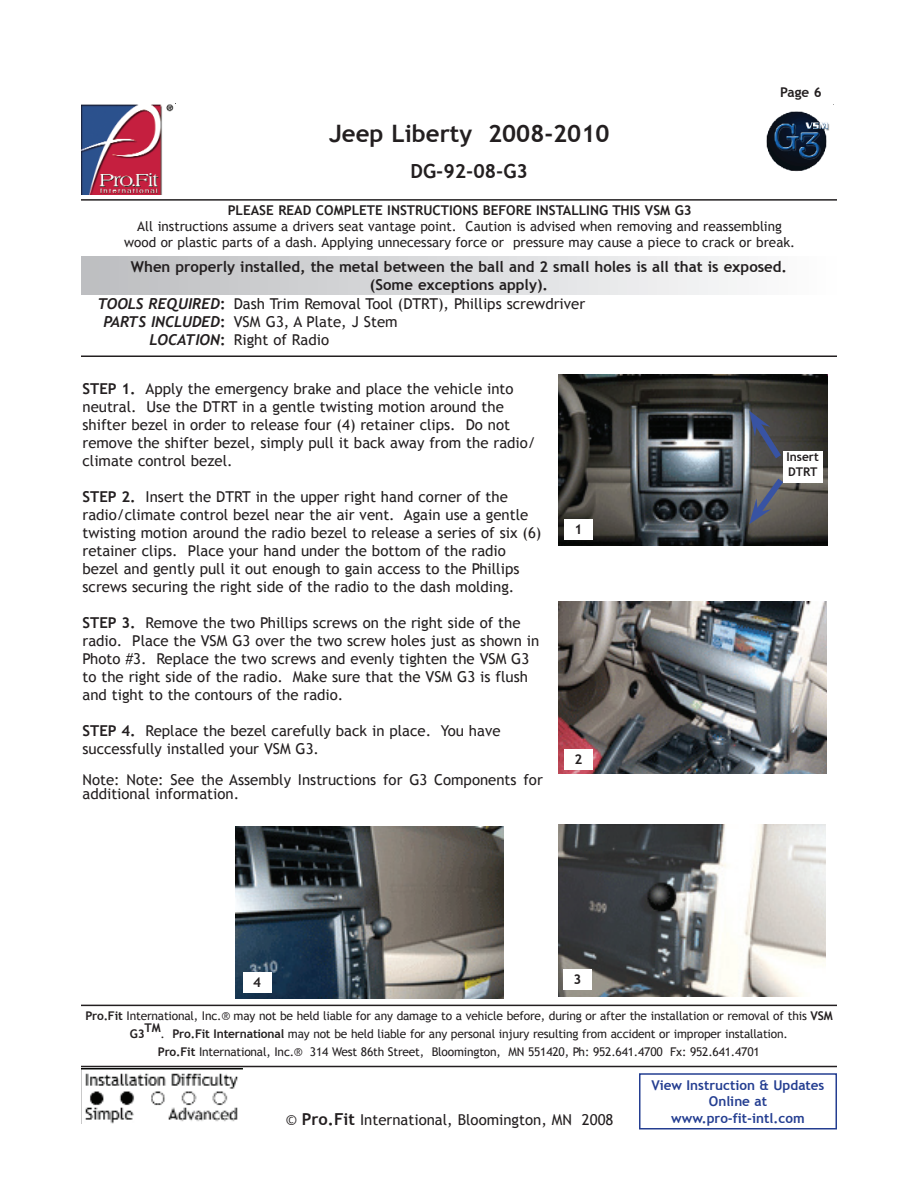
<style>
.page{position:relative;width:918px;height:1188px;background:#fff}
.page>*{position:absolute;margin:0;border:0;box-sizing:border-box;transform-origin:0 0}
.t1{font:700 24px "Trebuchet MS";color:#231f20}
.t2{font:700 19.5px "Trebuchet MS";color:#231f20}
.t3{font:15px/18px "Trebuchet MS";color:#231f20}
.t4{font:700 15px/18px "Trebuchet MS";color:#231f20;text-align:center}
.t5{font:italic 700 15px/18px "Trebuchet";color:#231f20;text-align:right}
.t6{font:13.5px/16.2px "Trebuchet MS";color:#231f20;text-align:center}
.t7{font:700 13.5px "Trebuchet MS";color:#231f20}
.t8{font:700 13.5px/16.2px "Trebuchet MS";color:#243e91;text-align:center}
.t9{font:12px/18px "Trebuchet MS";letter-spacing:-.015em;color:#231f20}
.t10{font:700 12px/14.4px "Trebuchet MS";color:#231f20}
.s1{font-family:"Trebuchet MS";font-style:normal}
.s2{font-weight:700}
.s3{font-weight:700;font-size:16.5px}
</style>
<div class="page">
<div style="left:639px;top:1073px;width:198px;height:57px;border:2px solid #243e91"></div>
<img style="left:81px;top:1069px;width:161px;height:54px">
<hr style="left:81px;top:1066px;width:756px;height:1px;background:#231f20">
<hr style="left:81px;top:1005px;width:756px;height:1px;background:#231f20">
<hr style="left:81px;top:356px;width:756px;height:1px;background:#231f20">
<hr style="left:81px;top:199px;width:756px;height:2px;background:#231f20">
<img style="left:81px;top:104px;width:93px;height:90px">
<img style="left:766px;top:111px;width:64px;height:61px">
<div style="left:81px;top:256px;width:756px;height:38px;background:linear-gradient(to right,#bcbdc0,#fdfdfd)"></div>
<img style="left:558px;top:375px;width:270px;height:171px">
<img style="left:558px;top:602px;width:269px;height:172px">
<img style="left:558px;top:824px;width:268px;height:172px">
<div style="left:564px;top:519px;width:29px;height:21px;background:#fff"></div>
<div style="left:564px;top:749px;width:29px;height:20px;background:#fff"></div>
<div style="left:563px;top:969px;width:28px;height:21px;background:#fff"></div>
<img style="left:235px;top:827px;width:268px;height:172px">
<div style="left:243px;top:972px;width:28px;height:20px;background:#fff"></div>
<svg style="left:749px;top:411px;width:38px;height:54px;background:#494e5b"></svg>
<svg style="left:749px;top:472px;width:40px;height:52px;background:#63646c"></svg>
<div style="left:783px;top:451px;width:39px;height:32px;background:#fff"></div>
<h1 class="t1" style="left:329px;top:120px;width:282px">Jeep Liberty 2008-2010</h1>
<h2 class="t2" style="left:411px;top:160px;width:119px">DG-92-08-G3</h2>
<p class="t7" style="left:780px;top:85px;width:43px">Page 6</p>
<p class="t7" style="left:228px;top:202px;width:466px">PLEASE READ COMPLETE INSTRUCTIONS BEFORE INSTALLING THIS VSM G3</p>
<p class="t6" style="left:124px;top:218px;width:673px">All instructions assume a drivers seat vantage point. Caution is advised when removing and reassembling wood or plastic parts of a dash. Applying unnecessary force or pressure may cause a piece to crack or break.</p>
<p class="t4" style="left:131px;top:257px;width:658px">When properly installed, the metal between the ball and 2 small holes is all that is exposed. (Some exceptions apply).</p>
<p class="t3" style="left:234px;top:295px;width:353px">Dash Trim Removal Tool (DTRT), Phillips screwdriver<br>VSM G3, A Plate, J Stem<br>Right of Radio</p>
<p class="t5" style="left:98px;top:295px;width:129px">TOOLS REQUIRED<span class="s1">:<br></span>PARTS INCLUDED<span class="s1">:<br></span>LOCATION<span class="s1">:</span></p>
<p class="t3" style="left:82px;top:380px;width:455px"><span class="s2">STEP 1.</span> Apply the emergency brake and place the vehicle into neutral. Use the DTRT in a gentle twisting motion around the shifter bezel in order to release four (4) retainer clips. Do not remove the shifter bezel, simply pull it back away from the radio/ climate control bezel.</p>
<p class="t3" style="left:82px;top:488px;width:460px"><span class="s2">STEP 2.</span> Insert the DTRT in the upper right hand corner of the radio/climate control bezel near the air vent. Again use a gentle twisting motion around the radio bezel to release a series of six (6) retainer clips. Place your hand under the bottom of the radio bezel and gently pull it out enough to gain access to the Phillips screws securing the right side of the radio to the dash molding.</p>
<p class="t3" style="left:82px;top:614px;width:458px"><span class="s2">STEP 3.</span> Remove the two Phillips screws on the right side of the radio. Place the VSM G3 over the two screw holes just as shown in Photo #3. Replace the two screws and evenly tighten the VSM G3 to the right side of the radio. Make sure that the VSM G3 is flush and tight to the contours of the radio.</p>
<p class="t3" style="left:82px;top:722px;width:420px"><span class="s2">STEP 4.</span> Replace the bezel carefully back in place. You have successfully installed your VSM G3.</p>
<p class="t3" style="left:82px;top:773px;width:462px;line-height:13.5px">Note: Note: See the Assembly Instructions for G3 Components for additional information.</p>
<p class="t7" style="left:574px;top:522px;width:9px">1</p>
<p class="t7" style="left:574px;top:751px;width:9px">2</p>
<p class="t7" style="left:253px;top:974px;width:9px">4</p>
<p class="t7" style="left:573px;top:972px;width:9px">3</p>
<p class="t10" style="left:787px;top:450px;width:34px">Insert<br>DTRT</p>
<p class="t9" style="left:130px;top:1007px;width:704px;text-indent:-45px"><span class="s2">Pro.Fit</span> International, Inc.® may not be held liable for any damage to a vehicle before, during or after the installation or removal of this <span class="s2">VSM<br>G3</span></p>
<p class="t10" style="left:145px;top:1020px;width:18px">TM</p>
<p class="t9" style="left:158px;top:1025px;width:632px">. <span class="s2">Pro.Fit International</span> may not be held liable for any personal injury resulting from accident or improper installation.<br><span class="s2">Pro.Fit</span> International, Inc.® 314 West 86th Street, Bloomington, MN 551420, Ph: 952.641.4700 Fx: 952.641.4701</p>
<p class="t8" style="left:652px;top:1077px;width:174px">View Instruction &amp; Updates<br>Online at</p>
<p class="t3" style="left:286px;top:1111px;width:329px">© <span class="s3">Pro.Fit</span> International, Bloomington, MN 2008</p>
<p class="t8" style="left:671px;top:1110px;width:135px">www.pro-fit-intl.com</p>
</div>
